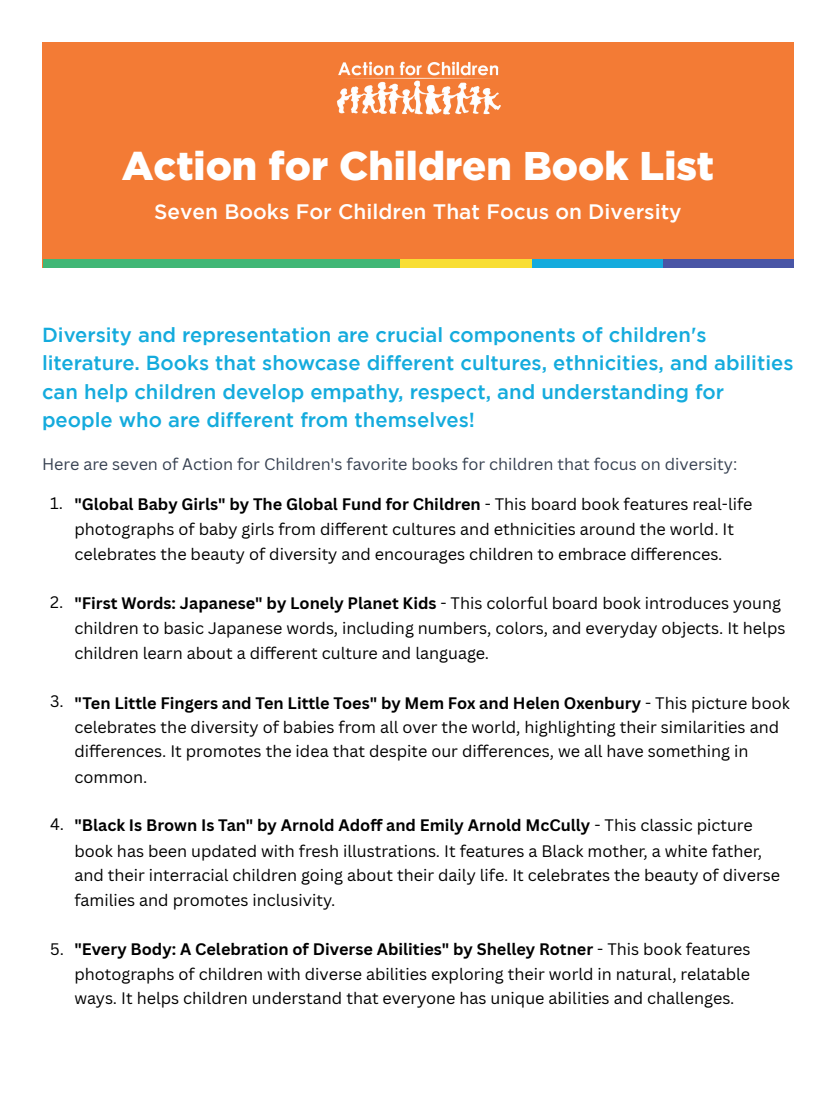
<style>
.page{position:relative;width:836px;height:1103px;background:#fff}
.page>*{position:absolute;margin:0;border:0;box-sizing:border-box;transform-origin:0 0}
.t1{font:900 40.05px "Gotham";color:#fff}
.t2{font:500 20.85px "Gotham";color:#fff}
.t3{font:500 20.25px/28.3px "Gotham";color:#14abdd}
.t4{font:16.2px/24.8px "Canva Sans";color:#000}
.t5{font:16.2px "Canva Sans";color:#374151}
.s1{font-weight:700}
</style>
<div class="page">
<div style="left:42px;top:42px;width:751px;height:225px;background:#f37b35"></div>
<div style="left:43px;top:259px;width:750px;height:9px;background:#41b776"></div>
<div style="left:401px;top:259px;width:131px;height:9px;background:#f8de34"></div>
<div style="left:532px;top:259px;width:131px;height:9px;background:#14abdd"></div>
<div style="left:663px;top:259px;width:130px;height:9px;background:#4955a5"></div>
<img style="left:336px;top:61px;width:165px;height:54px">
<p class="t1" style="left:122px;top:143px;width:594px">Action for Children Book List</p>
<p class="t2" style="left:154px;top:204px;width:529px">Seven Books For Children That Focus on Diversity</p>
<p class="t3" style="left:42px;top:322px;width:753px">Diversity and representation are crucial components of children's literature. Books that showcase different cultures, ethnicities, and abilities can help children develop empathy, respect, and understanding for people who are different from themselves!</p>
<p class="t5" style="left:42px;top:452px;width:696px">Here are seven of Action for Children's favorite books for children that focus on diversity:</p>
<p class="t4" style="left:50px;top:490px;width:14px">1.</p>
<p class="t4" style="left:74px;top:491px;width:679px"><span class="s1">"Global Baby Girls" by The Global Fund for Children</span> - This board book features real-life photographs of baby girls from different cultures and ethnicities around the world. It celebrates the beauty of diversity and encourages children to embrace differences.</p>
<p class="t4" style="left:50px;top:589px;width:15px">2.</p>
<p class="t4" style="left:74px;top:591px;width:712px"><span class="s1">"First Words: Japanese" by Lonely Planet Kids</span> - This colorful board book introduces young children to basic Japanese words, including numbers, colors, and everyday objects. It helps children learn about a different culture and language.</p>
<p class="t4" style="left:50px;top:688px;width:15px">3.</p>
<p class="t4" style="left:74px;top:690px;width:717px"><span class="s1">"Ten Little Fingers and Ten Little Toes" by Mem Fox and Helen Oxenbury</span> - This picture book celebrates the diversity of babies from all over the world, highlighting their similarities and differences. It promotes the idea that despite our differences, we all have something in common.</p>
<p class="t4" style="left:50px;top:811px;width:16px">4.</p>
<p class="t4" style="left:74px;top:812px;width:707px"><span class="s1">"Black Is Brown Is Tan" by Arnold Adoff and Emily Arnold McCully</span> - This classic picture book has been updated with fresh illustrations. It features a Black mother, a white father, and their interracial children going about their daily life. It celebrates the beauty of diverse families and promotes inclusivity.</p>
<p class="t4" style="left:50px;top:936px;width:15px">5.</p>
<p class="t4" style="left:74px;top:936px;width:677px;text-align:justify"><span class="s1">"Every Body: A Celebration of Diverse Abilities" by Shelley Rotner</span> - This book features photographs of children with diverse abilities exploring their world in natural, relatable ways. It helps children understand that everyone has unique abilities and challenges.</p>
</div>
